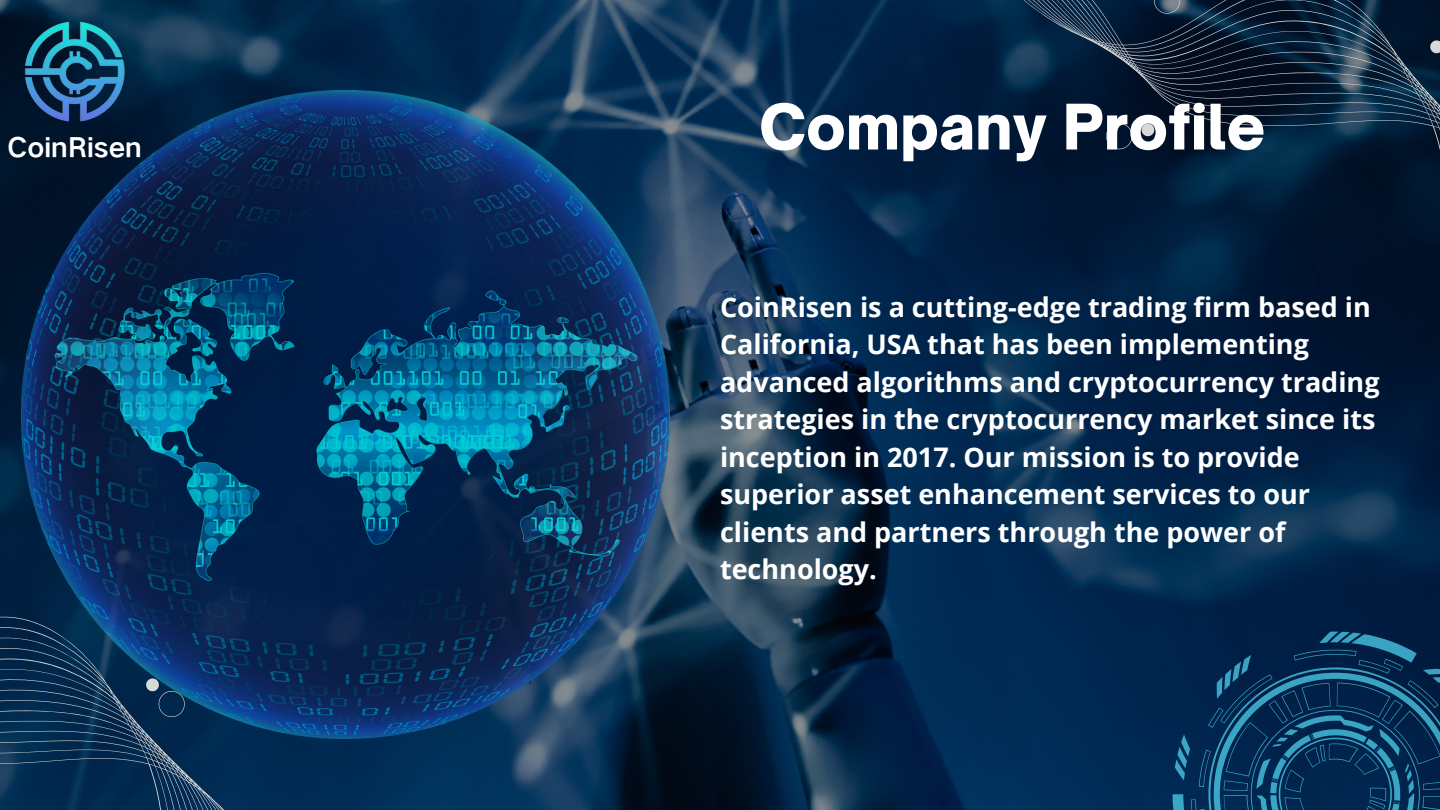
<style>
.page{position:relative;width:1440px;height:810px;background:#fff}
.page>*{position:absolute;margin:0;border:0;box-sizing:border-box;transform-origin:0 0}
.t1{font:900 60px "Open Sauce One";color:#fff}
.t2{font:700 27px/37.5px "Open Sans";color:#fff}
.t3{font:26.2px "Hello Font ID Dian Hei GEJ";color:#fff}
</style>
<div class="page">
<img style="left:0;top:0;width:1440px;height:810px">
<svg style="left:983px;top:0;width:457px;height:246px;background:#09213a"></svg>
<svg style="left:0;top:574px;width:272px;height:236px;background:#0b3256"></svg>
<svg style="left:1173px;top:632px;width:267px;height:178px;background:#0a395f"></svg>
<img style="left:21px;top:91px;width:648px;height:648px">
<img style="left:0;top:0;width:149px;height:132px">
<p class="t3" style="left:8px;top:130px;width:136px">CoinRisen</p>
<p class="t1" style="left:759px;top:90px;width:508px">Company Profile</p>
<p class="t2" style="left:720px;top:288px;width:661px">CoinRisen is a cutting-edge trading firm based in California, USA that has been implementing advanced algorithms and cryptocurrency trading strategies in the cryptocurrency market since its inception in 2017. Our mission is to provide superior asset enhancement services to our clients and partners through the power of technology.</p>
</div>
